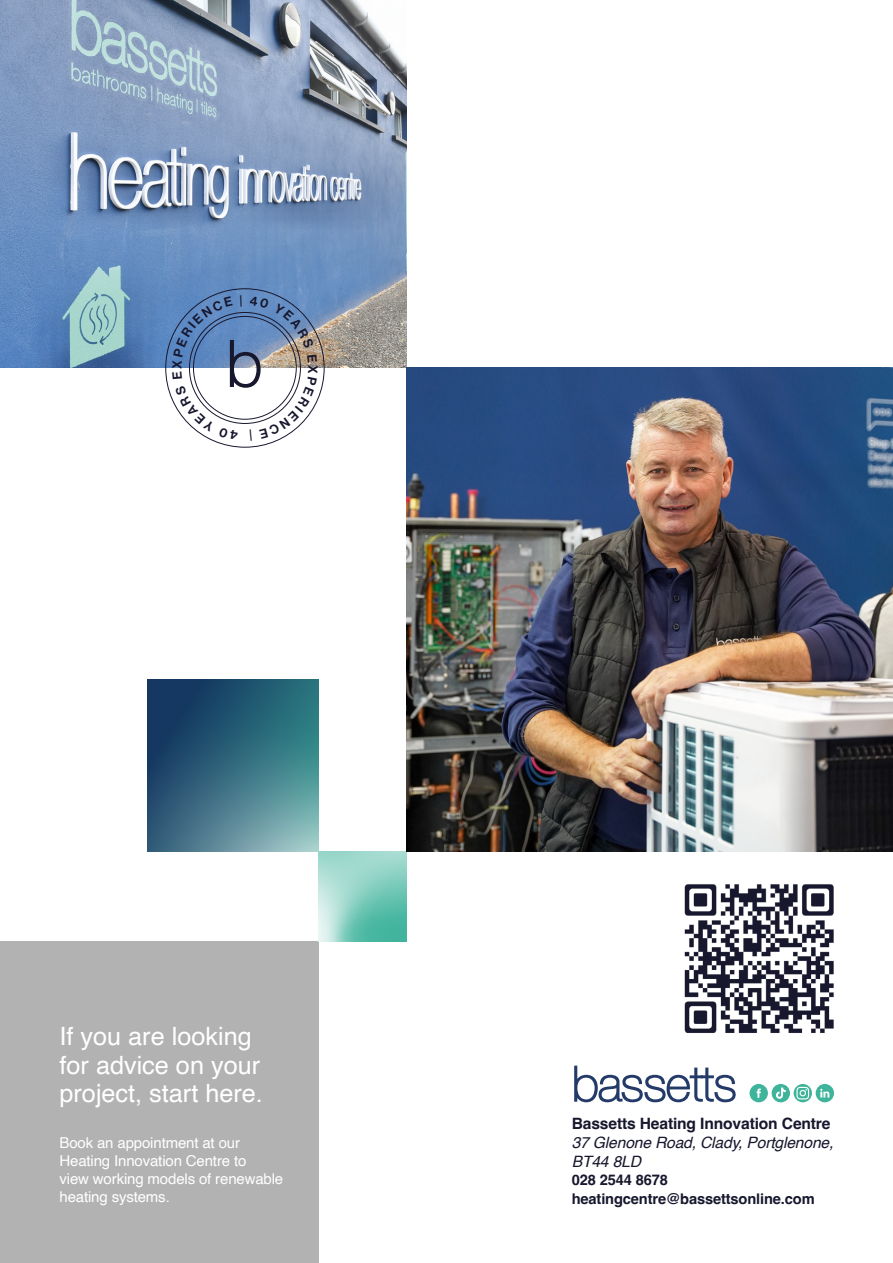
<style>
.page{position:relative;width:893px;height:1263px;background:#fff}
.page>*{position:absolute;margin:0;border:0;box-sizing:border-box;transform-origin:0 0}
.t1{font:25.2px/28.5px "Helvetica";color:#fff}
.t2{font:italic 15.6px/18.8px "Helvetica";letter-spacing:-.01em;color:#17172e}
.t3{font:700 15.6px "Helvetica";letter-spacing:-.01em;color:#17172e}
.t4{font:15px/18px "Helvetica";letter-spacing:-.01em;color:#fff}
.t5{font:700 14.7px/18.3px "Helvetica";letter-spacing:-.01em;color:#17172e}
</style>
<div class="page">
<div style="left:0;top:941px;width:319px;height:322px;background:#b3b2b2"></div>
<img style="left:319px;top:852px;width:87px;height:89px">
<img style="left:0;top:0;width:406px;height:368px">
<img style="left:406px;top:368px;width:487px;height:484px">
<img style="left:684px;top:884px;width:150px;height:149px">
<svg style="left:147px;top:679px;width:172px;height:173px;background:#396c81"></svg>
<svg style="left:574px;top:1066px;width:162px;height:36px"></svg>
<svg style="left:749px;top:1084px;width:85px;height:18px"></svg>
<svg style="left:172px;top:295px;width:146px;height:146px"></svg>
<h1 class="t1" style="left:60px;top:1023px;width:205px">If you are looking for advice on your project, start here.</h1>
<p class="t4" style="left:60px;top:1134px;width:225px">Book an appointment at our<br>Heating Innovation Centre to<br>view working models of renewable heating systems.</p>
<p class="t3" style="left:572px;top:1114px;width:260px">Bassetts Heating Innovation Centre</p>
<p class="t2" style="left:572px;top:1133px;width:263px">37 Glenone Road, Clady, Portglenone,<br>BT44 8LD</p>
<p class="t5" style="left:572px;top:1173px;width:245px">028 2544 8678 heatingcentre@bassettsonline.com</p>
</div>
